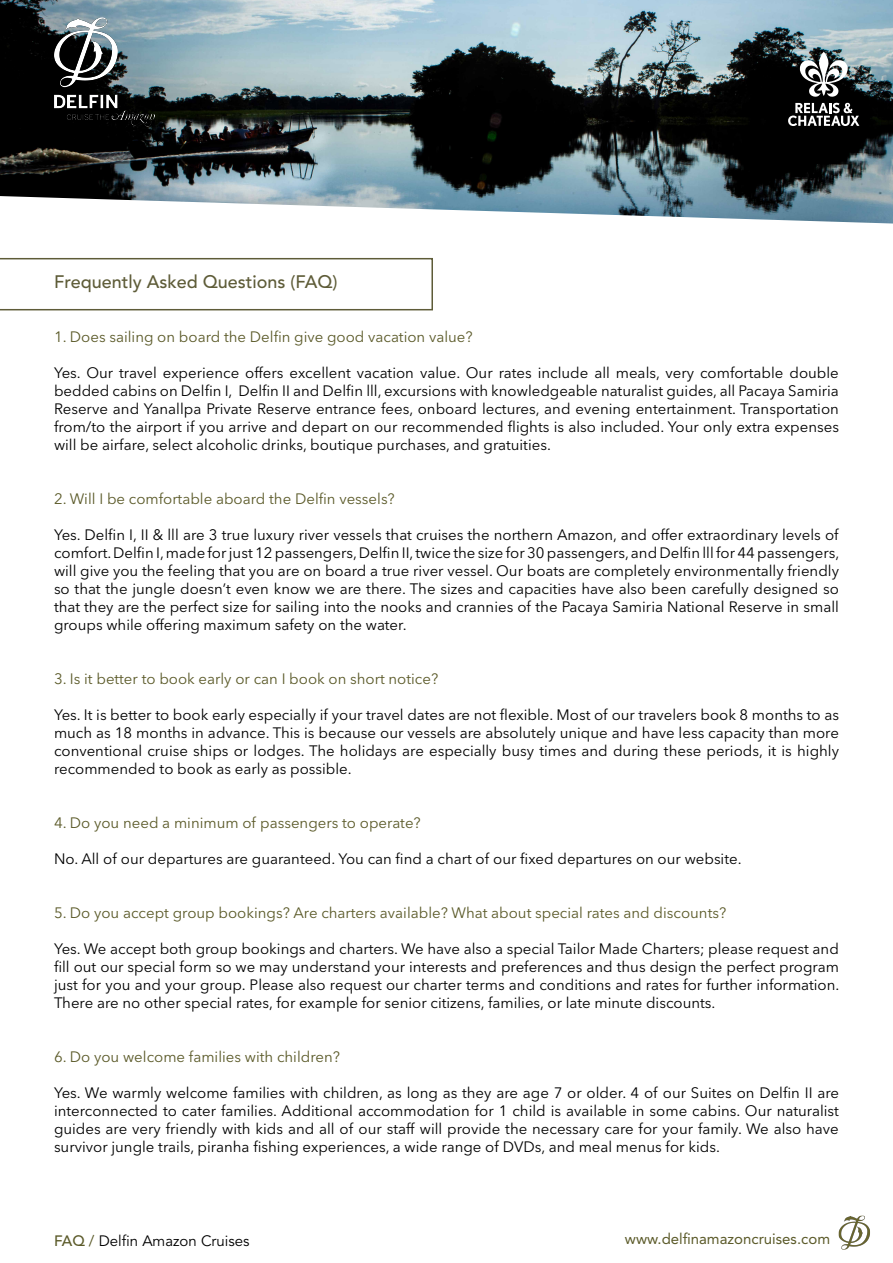
<style>
.page{position:relative;width:893px;height:1263px;background:#fff}
.page>*{position:absolute;margin:0;border:0;box-sizing:border-box;transform-origin:0 0}
.t1{font:500 18px "Avenir LT Std";color:#5e5c38}
.t2{font:15px/18px "Avenir Next LT Pro";color:#000;text-align:justify}
.t3{font:15px "Avenir Next LT Pro";color:#5b5a29}
.t4{font:15px "Avenir LT Std";color:#5b5a29}
.t5{font:15px "Avenir LT Std";color:#000}
.s1{font-weight:500;color:#5b5a29}
.s2{color:#5b5a29}
</style>
<div class="page">
<img style="left:838px;top:1215px;width:32px;height:35px">
<svg style="left:0;top:258px;width:433px;height:52px"></svg>
<img style="left:0;top:0;width:893px;height:224px">
<img style="left:54px;top:17px;width:100px;height:110px">
<svg style="left:799px;top:52px;width:50px;height:45px"></svg>
<svg style="left:788px;top:103px;width:71px;height:23px"></svg>
<p class="t1" style="left:54px;top:271px;width:285px">Frequently Asked Questions (FAQ)</p>
<p class="t3" style="left:54px;top:328px;width:420px">1. Does sailing on board the Delfin give good vacation value?</p>
<p class="t2" style="left:54px;top:364px;width:786px">Yes. Our travel experience offers excellent vacation value. Our rates include all meals, very comfortable double bedded cabins on Delfin I, Delfin II and Delfin lll, excursions with knowledgeable naturalist guides, all Pacaya Samiria Reserve and Yanallpa Private Reserve entrance fees, onboard lectures, and evening entertainment. Transportation from/to the airport if you arrive and depart on our recommended flights is also included. Your only extra expenses will be airfare, select alcoholic drinks, boutique purchases, and gratuities.</p>
<p class="t3" style="left:54px;top:490px;width:342px">2. Will I be comfortable aboard the Delfin vessels?</p>
<p class="t2" style="left:54px;top:526px;width:787px">Yes. Delfin I, II &amp; lll are 3 true luxury river vessels that cruises the northern Amazon, and offer extraordinary levels of comfort. Delfin I, made for just 12 passengers, Delfin II, twice the size for 30 passengers, and Delfin lll for 44 passengers, will give you the feeling that you are on board a true river vessel. Our boats are completely environmentally friendly so that the jungle doesn’t even know we are there. The sizes and capacities have also been carefully designed so that they are the perfect size for sailing into the nooks and crannies of the Pacaya Samiria National Reserve in small groups while offering maximum safety on the water.</p>
<p class="t3" style="left:54px;top:670px;width:386px">3. Is it better to book early or can I book on short notice?</p>
<p class="t2" style="left:54px;top:706px;width:786px">Yes. It is better to book early especially if your travel dates are not flexible. Most of our travelers book 8 months to as much as 18 months in advance. This is because our vessels are absolutely unique and have less capacity than more conventional cruise ships or lodges. The holidays are especially busy times and during these periods, it is highly recommended to book as early as possible.</p>
<p class="t3" style="left:54px;top:814px;width:368px">4. Do you need a minimum of passengers to operate?</p>
<p class="t2" style="left:54px;top:850px;width:689px">No. All of our departures are guaranteed. You can find a chart of our fixed departures on our website.</p>
<p class="t3" style="left:54px;top:904px;width:674px">5. Do you accept group bookings? Are charters available? What about special rates and discounts?</p>
<p class="t2" style="left:54px;top:940px;width:787px">Yes. We accept both group bookings and charters. We have also a special Tailor Made Charters; please request and fill out our special form so we may understand your interests and preferences and thus design the perfect program just for you and your group. Please also request our charter terms and conditions and rates for further information.<br>There are no other special rates, for example for senior citizens, families, or late minute discounts.</p>
<p class="t3" style="left:54px;top:1048px;width:288px">6. Do you welcome families with children?</p>
<p class="t2" style="left:54px;top:1084px;width:787px">Yes. We warmly welcome families with children, as long as they are age 7 or older. 4 of our Suites on Delfin II are interconnected to cater families. Additional accommodation for 1 child is available in some cabins. Our naturalist guides are very friendly with kids and all of our staff will provide the necessary care for your family. We also have survivor jungle trails, piranha fishing experiences, a wide range of DVDs, and meal menus for kids.</p>
<p class="t5" style="left:54px;top:1232px;width:197px"><span class="s1">FAQ</span> <span class="s2">/</span> Delfin Amazon Cruises</p>
<p class="t4" style="left:625px;top:1230px;width:207px">www.delfinamazoncruises.com</p>
</div>
